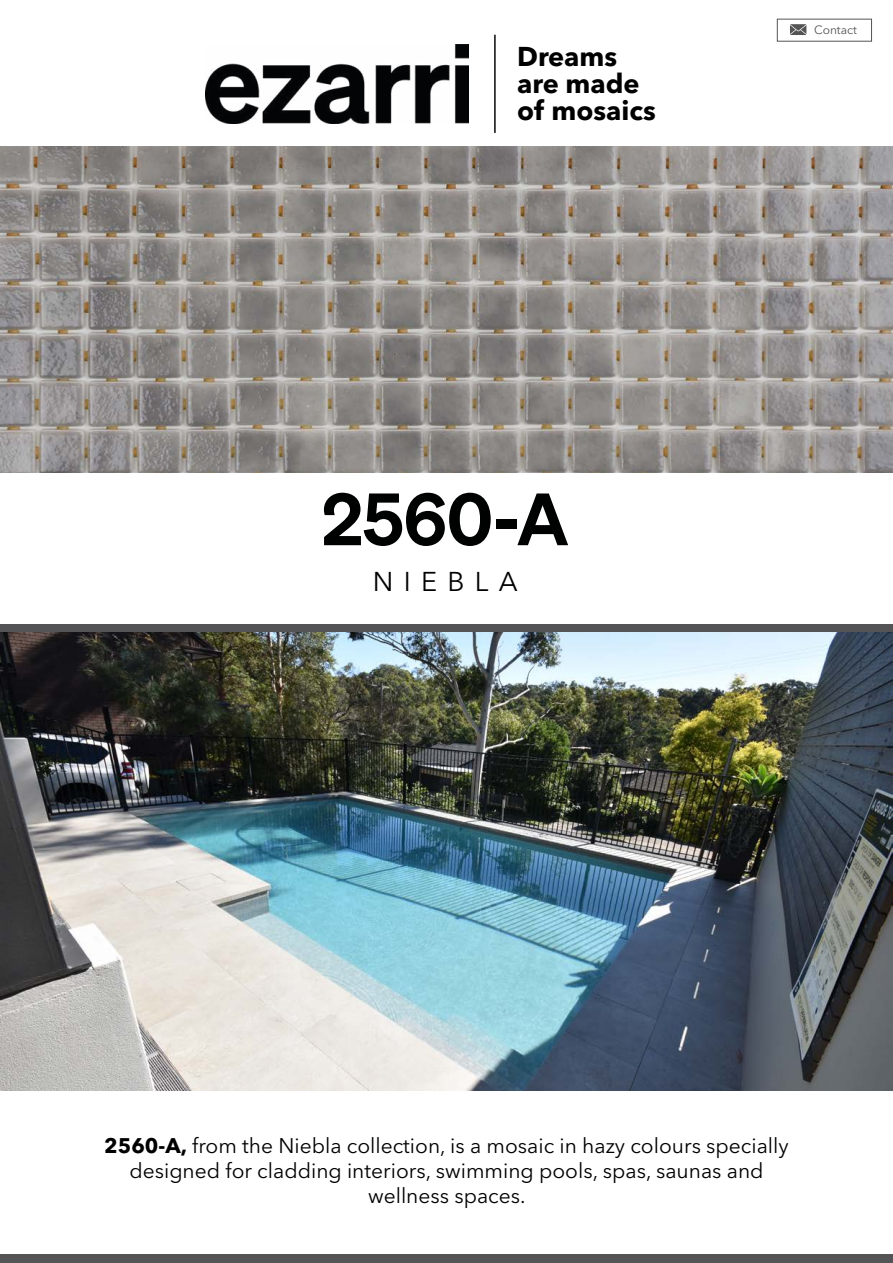
<style>
.page{position:relative;width:893px;height:1263px;background:#fff}
.page>*{position:absolute;margin:0;border:0;box-sizing:border-box;transform-origin:0 0}
.t1{font:600 72px "Test Sohne";color:#000101}
.t2{font:700 27px/27px "Avenir Next LT Pro";color:#000}
.t3{font:27px "Avenir Next LT Pro";letter-spacing:.38em;color:#000}
.t4{font:21px/25.2px "Avenir Next LT Pro";color:#000;text-align:center}
.t5{font:12px "Avenir Next LT Pro";color:#545454}
.s1{font-weight:700}
</style>
<div class="page">
<svg style="left:790px;top:24px;width:16px;height:11px"></svg>
<img style="left:205px;top:44px;width:263px;height:79px">
<hr style="left:494px;top:35px;width:2px;height:98px;background:#070908">
<div style="left:0;top:624px;width:893px;height:9px;background:#545456"></div>
<img style="left:0;top:633px;width:893px;height:458px">
<div style="left:0;top:1254px;width:893px;height:9px;background:#545456"></div>
<img style="left:0;top:147px;width:893px;height:325px">
<p class="t2" style="left:517px;top:43px;width:140px">Dreams are made of mosaics</p>
<h1 class="t1" style="left:321px;top:474px;width:249px">2560-A</h1>
<p class="t3" style="left:373px;top:565px;width:146px">NIEBLA</p>
<p class="t5" style="left:814px;top:23px;width:44px">Contact</p>
<p class="t4" style="left:104px;top:1132px;width:686px"><span class="s1">2560-A,</span> from the Niebla collection, is a mosaic in hazy colours specially designed for cladding interiors, swimming pools, spas, saunas and wellness spaces.</p>
</div>
